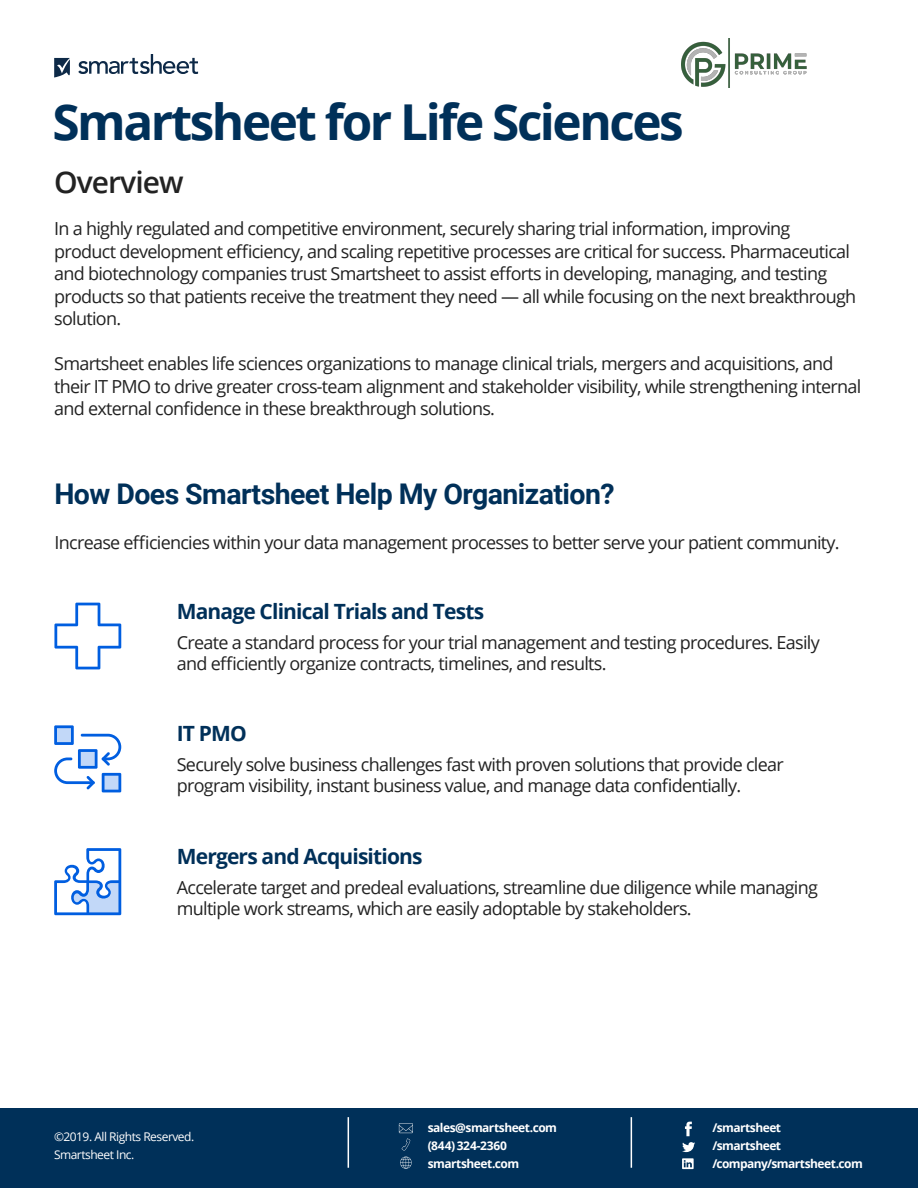
<style>
.page{position:relative;width:918px;height:1188px;background:#fff}
.page>*{position:absolute;margin:0;border:0;box-sizing:border-box;transform-origin:0 0}
.t1{font:700 49.5px "Open Sans";letter-spacing:-.05em;color:#003059}
.t2{font:600 30px "Open Sans";letter-spacing:-.03em;color:#222}
.t3{font:700 28.5px "Roboto";letter-spacing:-.02em;color:#003059}
.t4{font:700 21px "Open Sans";letter-spacing:-.04em;color:#003059}
.t5{font:18px/22.5px "Open Sans";letter-spacing:-.04em;color:#222}
.t6{font:700 12px/18px "Open Sans";letter-spacing:-.045em;color:#fff}
.t7{font:12px/18px "Open Sans";letter-spacing:-.04em;color:#fff}
</style>
<div class="page">
<div style="left:0;top:1108px;width:918px;height:80px;background:#003059"></div>
<svg style="left:685px;top:1122px;width:7px;height:14px"></svg>
<svg style="left:682px;top:1142px;width:13px;height:10px"></svg>
<svg style="left:682px;top:1158px;width:12px;height:11px"></svg>
<hr style="left:631px;top:1117px;width:1px;height:51px;background:#fff">
<hr style="left:348px;top:1117px;width:1px;height:51px;background:#fff">
<svg style="left:399px;top:1123px;width:14px;height:28px"></svg>
<svg style="left:400px;top:1157px;width:12px;height:12px"></svg>
<svg style="left:78px;top:54px;width:120px;height:20px"></svg>
<svg style="left:54px;top:58px;width:16px;height:19px"></svg>
<svg style="left:54px;top:725px;width:67px;height:67px"></svg>
<svg style="left:54px;top:603px;width:67px;height:66px"></svg>
<svg style="left:54px;top:848px;width:67px;height:67px"></svg>
<img style="left:682px;top:38px;width:125px;height:49px">
<h1 class="t1" style="left:52px;top:87px;width:633px">Smartsheet for Life Sciences</h1>
<h2 class="t2" style="left:54px;top:162px;width:131px">Overview</h2>
<p class="t5" style="left:54px;top:217px;width:804px">In a highly regulated and competitive environment, securely sharing trial information, improving product development efficiency, and scaling repetitive processes are critical for success. Pharmaceutical and biotechnology companies trust Smartsheet to assist efforts in developing, managing, and testing products so that patients receive the treatment they need — all while focusing on the next breakthrough solution.</p>
<p class="t5" style="left:54px;top:352px;width:809px">Smartsheet enables life sciences organizations to manage clinical trials, mergers and acquisitions, and their IT PMO to drive greater cross-team alignment and stakeholder visibility, while strengthening internal and external confidence in these breakthrough solutions.</p>
<h3 class="t3" style="left:54px;top:474px;width:562px">How Does Smartsheet Help My Organization?</h3>
<p class="t5" style="left:55px;top:530px;width:787px">Increase efficiencies within your data management processes to better serve your patient community.</p>
<p class="t4" style="left:177px;top:596px;width:309px">Manage Clinical Trials and Tests</p>
<p class="t5" style="left:177px;top:631px;width:644px;line-height:21px">Create a standard process for your trial management and testing procedures. Easily and efficiently organize contracts, timelines, and results.</p>
<p class="t4" style="left:177px;top:719px;width:72px">IT PMO</p>
<p class="t5" style="left:177px;top:754px;width:608px;line-height:21px">Securely solve business challenges fast with proven solutions that provide clear program visibility, instant business value, and manage data confidentially.</p>
<p class="t4" style="left:177px;top:842px;width:247px">Mergers and Acquisitions</p>
<p class="t5" style="left:177px;top:877px;width:643px;line-height:21px">Accelerate target and predeal evaluations, streamline due diligence while managing multiple work streams, which are easily adoptable by stakeholders.</p>
<p class="t7" style="left:54px;top:1127px;width:142px">©2019. All Rights Reserved.<br>Smartsheet Inc.</p>
<p class="t6" style="left:428px;top:1119px;width:131px">sales@smartsheet.com (844) 324-2360 smartsheet.com</p>
<p class="t6" style="left:712px;top:1119px;width:152px">/smartsheet<br>/smartsheet /company/smartsheet.com</p>
</div>
